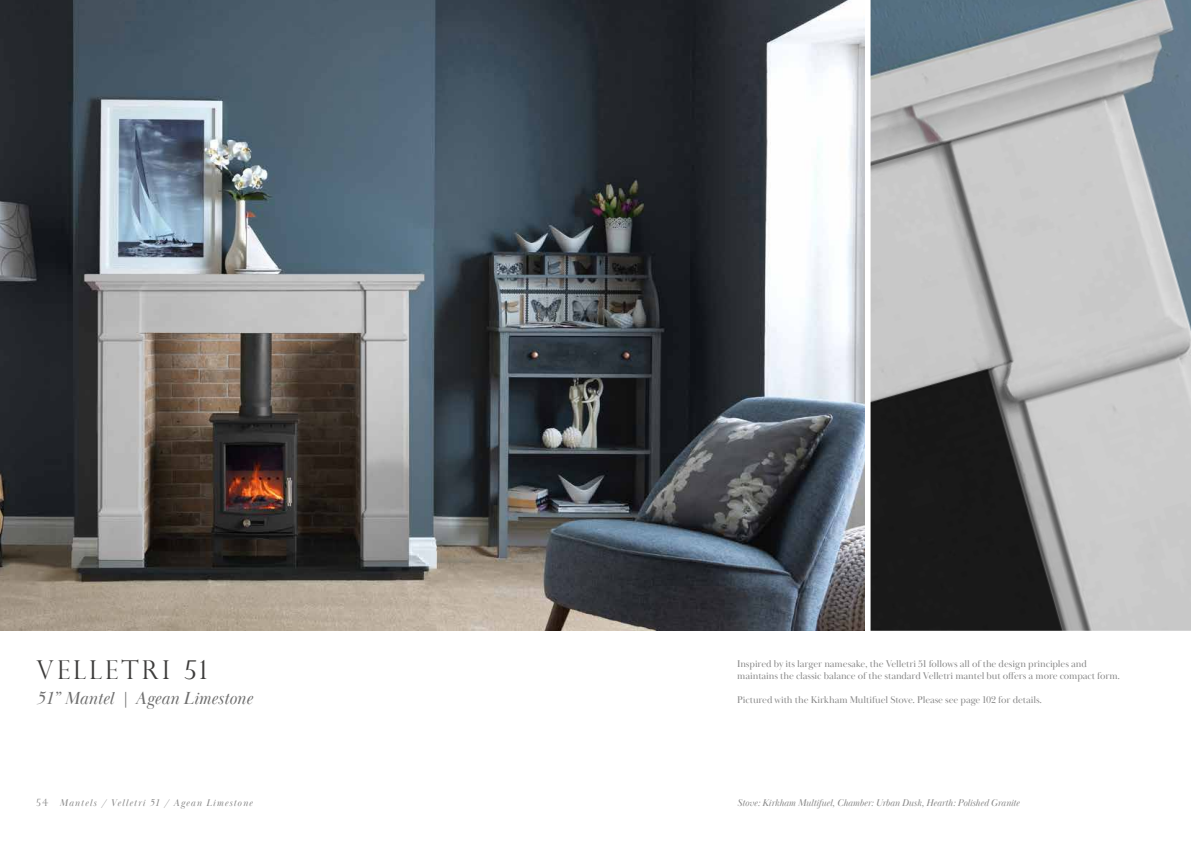
<style>
.page{position:relative;width:1191px;height:842px;background:#fff}
.page>*{position:absolute;margin:0;border:0;box-sizing:border-box;transform-origin:0 0}
.t1{font:300 26px "Perpetua Titling";letter-spacing:.115em;color:#3d3c3b}
.t2{font:italic 18px "Baskerville Display PT";color:#6f6f6f}
.t3{font:10px/12px "Baskerville Display PT";letter-spacing:-.01em;color:#878787}
.t4{font:italic 10px "Baskerville Display PT";letter-spacing:-.01em;color:#878787}
.t5{font:italic 10px "Baskerville Display PT";letter-spacing:.1em;color:#878787}
.t6{font:300 10px "Perpetua Titling";color:#878787}
</style>
<div class="page">
<img style="left:0;top:0;width:865px;height:631px">
<img style="left:870px;top:0;width:321px;height:631px">
<h1 class="t1" style="left:36px;top:654px;width:173px">VELLETRI 51</h1>
<h2 class="t2" style="left:36px;top:688px;width:218px">51” Mantel | Agean Limestone</h2>
<p class="t3" style="left:737px;top:658px;width:384px">Inspired by its larger namesake, the Velletri 51 follows all of the design principles and maintains the classic balance of the standard Velletri mantel but offers a more compact form.</p>
<p class="t3" style="left:737px;top:694px;width:306px">Pictured with the Kirkham Multifuel Stove. Please see page 102 for details.</p>
<p class="t6" style="left:36px;top:796px;width:14px">54</p>
<p class="t5" style="left:60px;top:797px;width:195px">Mantels / Velletri 51 / Agean Limestone</p>
<p class="t4" style="left:737px;top:797px;width:284px">Stove: Kirkham Multifuel, Chamber: Urban Dusk, Hearth: Polished Granite</p>
</div>
